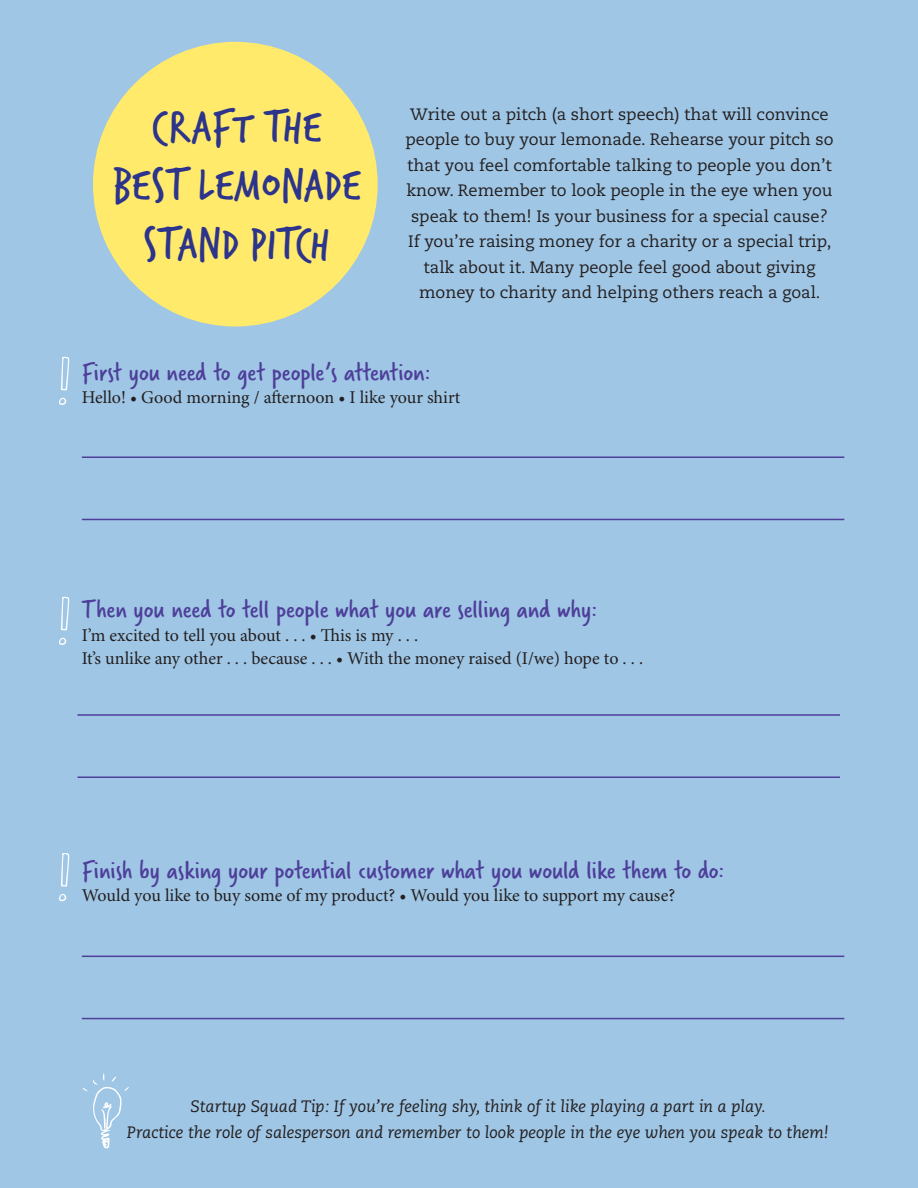
<style>
.page{position:relative;width:918px;height:1188px;background:#9fc6e5}
.page>*{position:absolute;margin:0;border:0;box-sizing:border-box;transform-origin:0 0}
.t1{font:48px/58.5px "Verveine";color:#2c348b;text-align:center}
.t2{font:27px "Verveine";color:#4e3f9a}
.t3{font:18px/23.4px "Minion Pro";letter-spacing:-.005em;color:#231f20}
.t4{font:16.5px/25.5px "Caecilia LT Std";color:#231f20;text-align:center}
.t5{font:italic 16.5px/25.5px "Caecilia LT Std";color:#231f20;text-align:center}
</style>
<div class="page">
<div style="left:93px;top:42px;width:285px;height:285px;background:#ffea6b;border-radius:50%"></div>
<svg style="left:82px;top:1073px;width:47px;height:76px"></svg>
<svg style="left:61px;top:357px;width:8px;height:33px"></svg>
<svg style="left:59px;top:398px;width:7px;height:7px"></svg>
<hr style="left:82px;top:456px;width:762px;height:2px;background:#4e3f9a">
<hr style="left:82px;top:519px;width:762px;height:1px;background:#4e3f9a">
<hr style="left:78px;top:714px;width:762px;height:2px;background:#4e3f9a">
<hr style="left:78px;top:776px;width:762px;height:2px;background:#4e3f9a">
<hr style="left:82px;top:956px;width:762px;height:1px;background:#4e3f9a">
<hr style="left:82px;top:1018px;width:762px;height:1px;background:#4e3f9a">
<svg style="left:61px;top:597px;width:8px;height:33px"></svg>
<svg style="left:59px;top:638px;width:7px;height:7px"></svg>
<svg style="left:61px;top:853px;width:8px;height:34px"></svg>
<svg style="left:59px;top:894px;width:7px;height:7px"></svg>
<h1 class="t1" style="left:112px;top:97px;width:250px">CRAFT THE<br>BEST LEMONADE<br>STAND PITCH</h1>
<p class="t4" style="left:405px;top:101px;width:430px">Write out a pitch (a short speech) that will convince people to buy your lemonade. Rehearse your pitch so that you feel comfortable talking to people you don’t know. Remember to look people in the eye when you speak to them! Is your business for a special cause?<br>If you’re raising money for a charity or a special trip, talk about it. Many people feel good about giving money to charity and helping others reach a goal.</p>
<h2 class="t2" style="left:82px;top:354px;width:350px">First you need to get people’s attention:</h2>
<p class="t3" style="left:82px;top:387px;width:380px">Hello! • Good morning / afternoon • I like your shirt</p>
<h2 class="t2" style="left:82px;top:591px;width:517px">Then you need to tell people what you are selling and why:</h2>
<p class="t3" style="left:82px;top:624px;width:563px">I’m excited to tell you about . . . • This is my . . .<br>It’s unlike any other . . . because . . . • With the money raised (I/we) hope to . . .</p>
<h2 class="t2" style="left:82px;top:852px;width:644px">Finish by asking your potential customer what you would like them to do:</h2>
<p class="t3" style="left:82px;top:885px;width:595px">Would you like to buy some of my product? • Would you like to support my cause?</p>
<p class="t5" style="left:127px;top:1094px;width:703px">Startup Squad Tip: If you’re feeling shy, think of it like playing a part in a play.<br>Practice the role of salesperson and remember to look people in the eye when you speak to them!</p>
</div>
